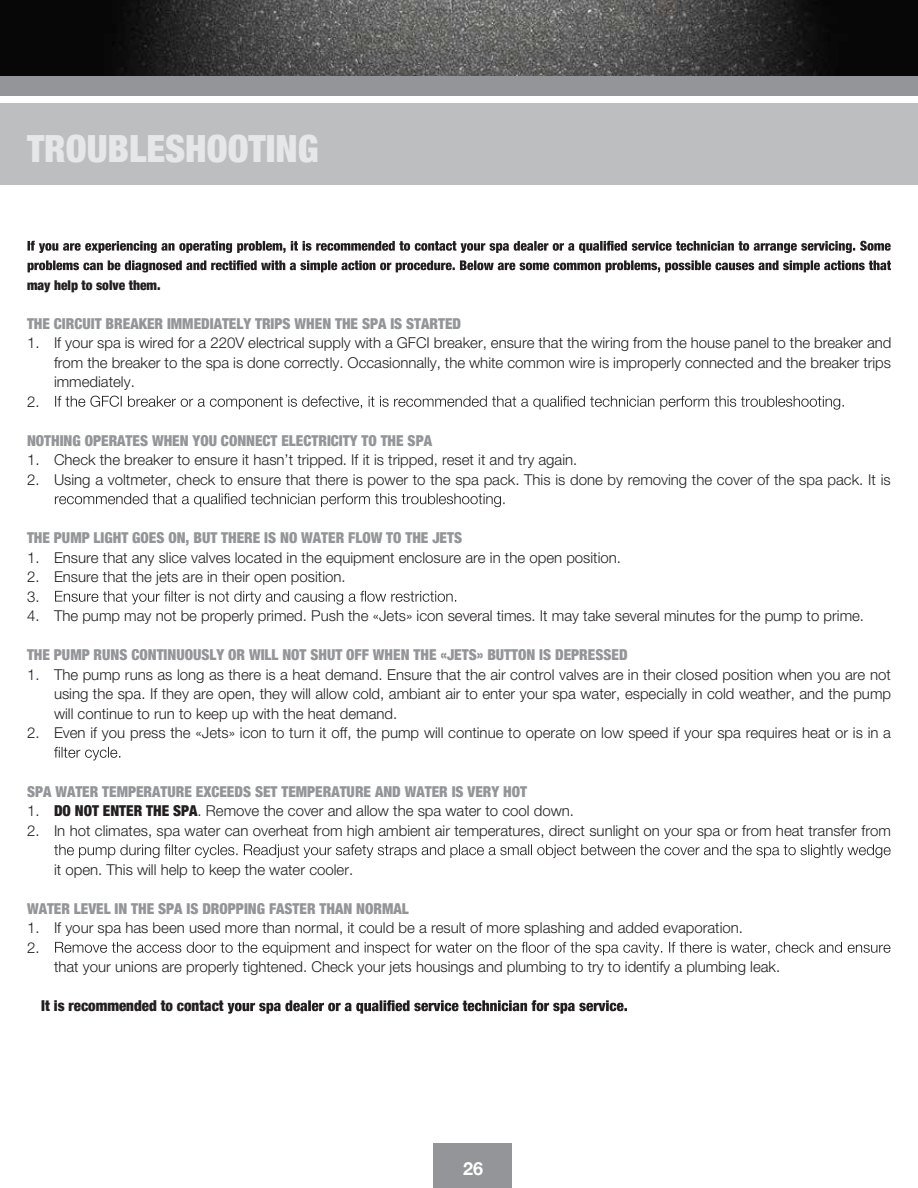
<style>
.page{position:relative;width:918px;height:1188px;background:#fff}
.page>*{position:absolute;margin:0;border:0;box-sizing:border-box;transform-origin:0 0}
.t1{font:900 condensed 37.5px "Helvetica Neue";color:#e6e7e8}
.t2{font:700 18px "Helvetica Neue";color:#fff}
.t3{font:300 15px/19.5px "Helvetica Neue";color:#231f20}
.t4{font:900 condensed 15px "Helvetica Neue";color:#939598}
.t5{font:900 condensed 15px "Helvetica Neue";color:#231f20}
.t6{font:900 condensed 13.5px "Helvetica Neue";color:#231f20}
.s1{font-weight:900;font-stretch:condensed}
</style>
<div class="page">
<div style="left:433px;top:1144px;width:79px;height:44px;background:#939598"></div>
<div style="left:0;top:104px;width:918px;height:81px;background:#bcbec0"></div>
<img style="left:1px;top:0;width:917px;height:76px">
<div style="left:0;top:76px;width:918px;height:20px;background:#939598"></div>
<svg style="left:27px;top:241px;width:864px;height:12px"></svg>
<svg style="left:28px;top:260px;width:863px;height:13px"></svg>
<svg style="left:55px;top:396px;width:789px;height:14px"></svg>
<svg style="left:55px;top:493px;width:450px;height:14px"></svg>
<svg style="left:55px;top:591px;width:401px;height:14px"></svg>
<svg style="left:54px;top:747px;width:66px;height:13px"></svg>
<svg style="left:54px;top:844px;width:837px;height:14px"></svg>
<svg style="left:55px;top:942px;width:835px;height:13px"></svg>
<svg style="left:228px;top:1000px;width:399px;height:14px"></svg>
<h1 class="t1" style="left:27px;top:118px;width:293px">TROUBLESHOOTING</h1>
<p class="t6" style="left:27px;top:274px;width:135px">may help to solve them.</p>
<p class="t4" style="left:27px;top:311px;width:436px">THE CIRCUIT BREAKER IMMEDIATELY TRIPS WHEN THE SPA IS STARTED</p>
<p class="t3" style="left:27px;top:333px;width:866px">1. If your spa is wired for a 220V electrical supply with a GFCI breaker, ensure that the wiring from the house panel to the breaker and</p>
<p class="t3" style="left:54px;top:352px;width:838px">from the breaker to the spa is done correctly. Occasionnally, the white common wire is improperly connected and the breaker trips</p>
<p class="t3" style="left:54px;top:372px;width:82px">immediately.</p>
<p class="t3" style="left:27px;top:391px;width:14px">2.</p>
<p class="t4" style="left:27px;top:428px;width:407px">NOTHING OPERATES WHEN YOU CONNECT ELECTRICITY TO THE SPA</p>
<p class="t3" style="left:27px;top:450px;width:552px">1. Check the breaker to ensure it hasn’t tripped. If it is tripped, reset it and try again.</p>
<p class="t3" style="left:27px;top:469px;width:865px">2. Using a voltmeter, check to ensure that there is power to the spa pack. This is done by removing the cover of the spa pack. It is</p>
<p class="t4" style="left:27px;top:525px;width:437px">THE PUMP LIGHT GOES ON, BUT THERE IS NO WATER FLOW TO THE JETS</p>
<p class="t3" style="left:27px;top:547px;width:596px">1. Ensure that any slice valves located in the equipment enclosure are in the open position.</p>
<p class="t3" style="left:27px;top:567px;width:320px">2. Ensure that the jets are in their open position.<br>3.</p>
<p class="t3" style="left:27px;top:606px;width:839px">4. The pump may not be properly primed. Push the «Jets» icon several times. It may take several minutes for the pump to prime.</p>
<p class="t4" style="left:27px;top:642px;width:602px">THE PUMP RUNS CONTINUOUSLY OR WILL NOT SHUT OFF WHEN THE «JETS» BUTTON IS DEPRESSED</p>
<p class="t3" style="left:54px;top:664px;width:839px;text-align:justify;text-indent:-27px">1. The pump runs as long as there is a heat demand. Ensure that the air control valves are in their closed position when you are not using the spa. If they are open, they will allow cold, ambiant air to enter your spa water, especially in cold weather, and the pump will continue to run to keep up with the heat demand.</p>
<p class="t3" style="left:27px;top:723px;width:866px">2. Even if you press the «Jets» icon to turn it off, the pump will continue to operate on low speed if your spa requires heat or is in a</p>
<p class="t4" style="left:27px;top:779px;width:502px">SPA WATER TEMPERATURE EXCEEDS SET TEMPERATURE AND WATER IS VERY HOT</p>
<p class="t3" style="left:27px;top:801px;width:549px">1. <span class="s1">DO NOT ENTER THE SPA</span>. Remove the cover and allow the spa water to cool down.</p>
<p class="t3" style="left:27px;top:820px;width:865px">2. In hot climates, spa water can overheat from high ambient air temperatures, direct sunlight on your spa or from heat transfer from</p>
<p class="t3" style="left:54px;top:859px;width:301px">it open. This will help to keep the water cooler.</p>
<p class="t4" style="left:27px;top:896px;width:383px">WATER LEVEL IN THE SPA IS DROPPING FASTER THAN NORMAL</p>
<p class="t3" style="left:27px;top:918px;width:718px">1. If your spa has been used more than normal, it could be a result of more splashing and added evaporation.<br>2.</p>
<p class="t3" style="left:54px;top:957px;width:728px">that your unions are properly tightened. Check your jets housings and plumbing to try to identify a plumbing leak.</p>
<p class="t5" style="left:41px;top:993px;width:184px">It is recommended to contact</p>
<p class="t2" style="left:463px;top:1154px;width:22px">26</p>
</div>
